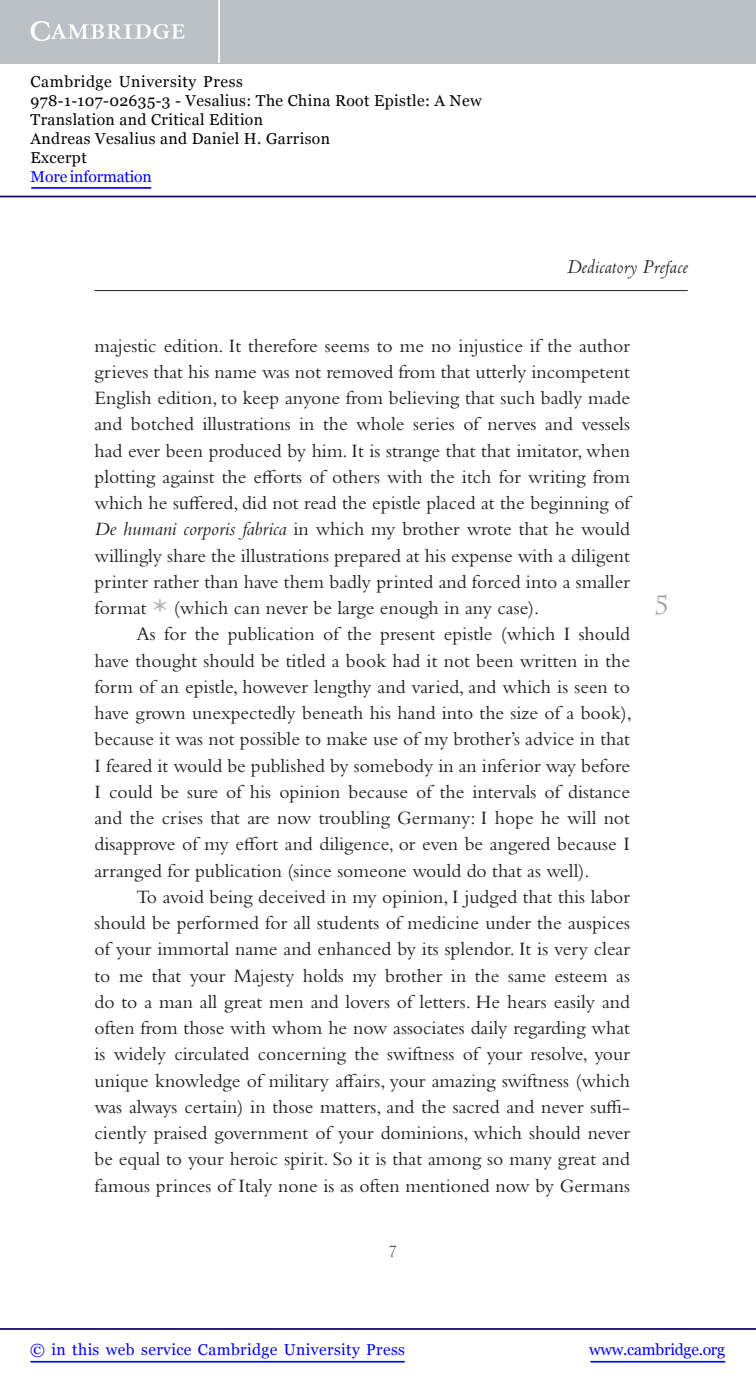
<style>
.page{position:relative;width:756px;height:1388px;background:#fff}
.page>*{position:absolute;margin:0;border:0;box-sizing:border-box;transform-origin:0 0}
.t1{font:26.25px "Charlemagne Std";color:#9d9fa2}
.t2{font:italic 21px "Centaur MT Std";letter-spacing:.01em;color:#231f20}
.t3{font:19.6px/26.2px "Bembo Std";color:#231f20;text-align:justify}
.t4{font:italic 18.38px "Centaur MT Std";color:#231f20}
.t5{font:15.75px/18.9px "Georgia";letter-spacing:.025em;color:#000}
.t6{font:15.75px "Georgia";letter-spacing:.025em;color:#00f}
.t7{font:15.75px "Georgia";letter-spacing:-.015em;color:#00f}
.t8{font:15.75px "Georgia";letter-spacing:-.01em;color:#00f}
.s1{font-style:italic}
.s2{font-family:"Adobe Garamond Pro";font-size:40.25px;color:#b0b1b5}
</style>
<div class="page">
<hr style="left:94px;top:290px;width:594px;height:1px;background:#231f20">
<hr style="left:591px;top:1361px;width:134px;height:1px;background:#00f">
<hr style="left:0;top:1328px;width:756px;height:2px;background:#150666">
<hr style="left:31px;top:1361px;width:374px;height:1px;background:#00f">
<div style="left:0;top:0;width:756px;height:63px;background:#bac0c6"></div>
<svg style="left:31px;top:21px;width:154px;height:20px"></svg>
<hr style="left:218px;top:0;width:2px;height:63px;background:#fff">
<hr style="left:0;top:196px;width:756px;height:1px;background:#150666">
<hr style="left:31px;top:187px;width:120px;height:2px;background:#00f">
<p class="t5" style="left:31px;top:73px;width:453px">Cambridge University Press<br>978-1-107-02635-3 - Vesalius: The China Root Epistle: A New Translation and Critical Edition<br>Andreas Vesalius and Daniel H. Garrison<br>Excerpt</p>
<p class="t8" style="left:31px;top:167px;width:123px">More information</p>
<p class="t2" style="left:567px;top:258px;width:122px">Dedicatory Preface</p>
<p class="t3" style="left:94px;top:334px;width:537px">majestic edition. It therefore seems to me no injustice if the author grieves that his name was not removed from that utterly incompetent English edition, to keep anyone from believing that such badly made and botched illustrations in the whole series of nerves and vessels had ever been produced by him. It is strange that that imitator, when plotting against the efforts of others with the itch for writing from which he suffered, did not read the epistle placed at the beginning of <span class="s1">De humani corporis fabrica</span> in which my brother wrote that he would willingly share the illustrations prepared at his expense with a diligent printer rather than have them badly printed and forced into a smaller format <span class="s2">*</span> (which can never be large enough in any case).</p>
<p class="t3" style="left:95px;top:623px;width:539px;text-indent:42px">As for the publication of the present epistle (which I should have thought should be titled a book had it not been written in the form of an epistle, however lengthy and varied, and which is seen to have grown unexpectedly beneath his hand into the size of a book), because it was not possible to make use of my brother’s advice in that I feared it would be published by somebody in an inferior way before I could be sure of his opinion because of the intervals of distance and the crises that are now troubling Germany: I hope he will not disapprove of my effort and diligence, or even be angered because I arranged for publication (since someone would do that as well).</p>
<p class="t3" style="left:95px;top:885px;width:537px;text-indent:42px">To avoid being deceived in my opinion, I judged that this labor should be performed for all students of medicine under the auspices of your immortal name and enhanced by its splendor. It is very clear to me that your Majesty holds my brother in the same esteem as do to a man all great men and lovers of letters. He hears easily and often from those with whom he now associates daily regarding what is widely circulated concerning the swiftness of your resolve, your unique knowledge of military affairs, your amazing swiftness (which was always certain) in those matters, and the sacred and never suffi&shy;ciently praised government of your dominions, which should never be equal to your heroic spirit. So it is that among so many great and famous princes of Italy none is as often mentioned now by Germans</p>
<p class="t4" style="left:387px;top:1244px;width:10px">7</p>
<h1 class="t1" style="left:654px;top:590px;width:16px">5</h1>
<p class="t6" style="left:30px;top:1339px;width:376px">© in this web service Cambridge University Press</p>
<p class="t7" style="left:589px;top:1339px;width:137px">www.cambridge.org</p>
</div>
